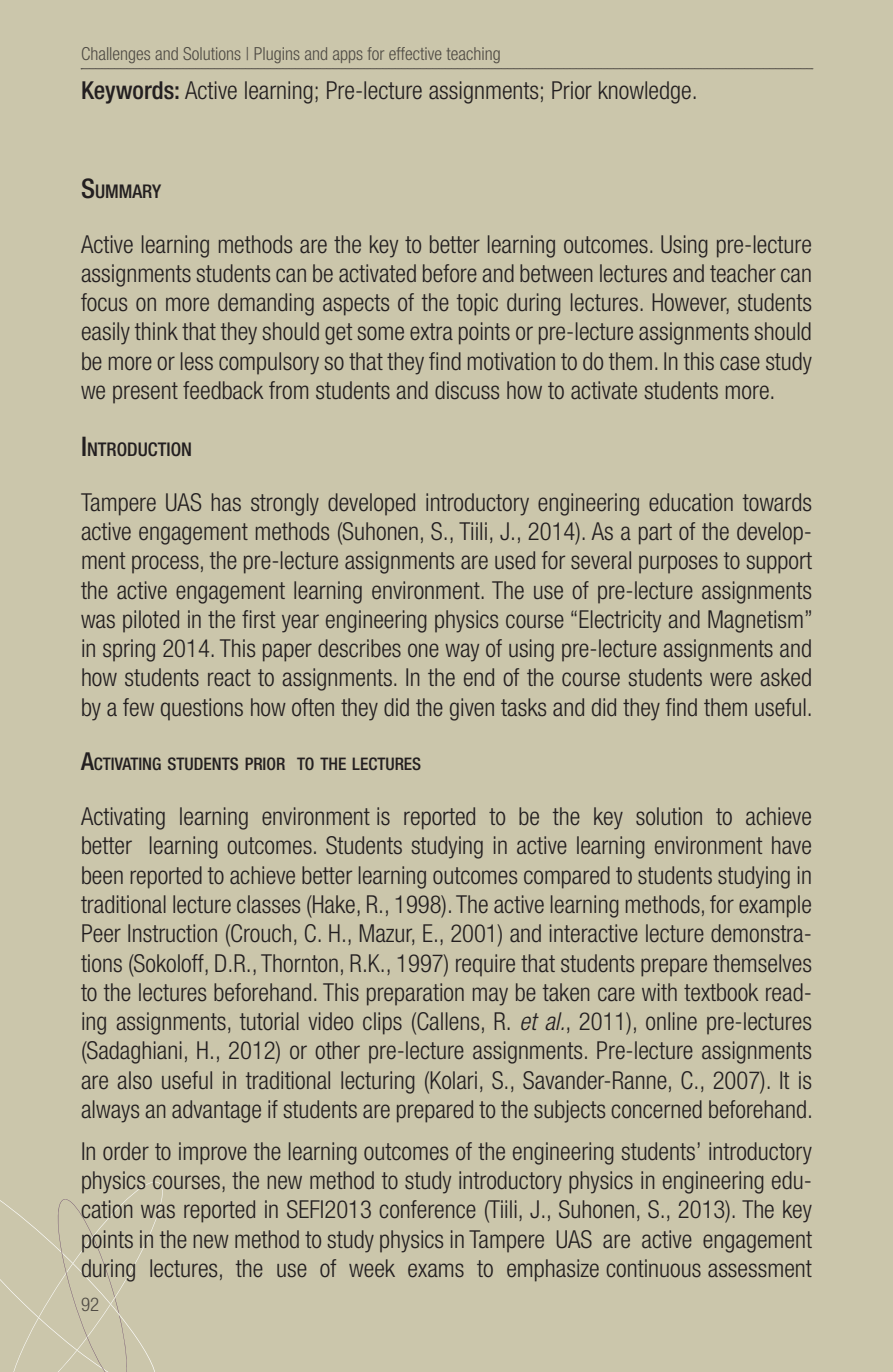
<style>
.page{position:relative;width:893px;height:1372px;background:#fff}
.page>*{position:absolute;margin:0;border:0;box-sizing:border-box;transform-origin:0 0}
.t1{font:300 condensed 24.75px/29.2px "Helvetica Neue LT Std";color:#231f20;text-align:justify}
.titulo{font:500 condensed 18.9px "Helvetica Neue LT Std";color:#231f20}
.t2{font:300 condensed 18.9px "Helvetica Neue LT Pro";color:#4f4b44}
.t3{font:300 condensed 18px "Helvetica Neue LT Pro";color:#4f4b44}
.subtitle{font:500 condensed 17.32px "Helvetica Neue LT Std";color:#231f20}
.s1{font-weight:500}
.s2{font-size:27px}
.s3{font-size:24.75px}
.s4{font-style:italic}
</style>
<div class="page">
<div style="left:0;top:0;width:893px;height:1371px;background:#cbc6ab"></div>
<svg style="left:0;top:1181px;width:163px;height:190px"></svg>
<svg style="left:81px;top:68px;width:732px;height:1px"></svg>
<p class="t3" style="left:81px;top:44px;width:421px">Challenges and Solutions | Plugins and apps for effective teaching</p>
<p class="t1" style="left:81px;top:75px;width:618px"><span class="s1">Keywords:</span> Active learning; Pre-lecture assignments; Prior knowledge.</p>
<p class="titulo" style="left:81px;top:180px;width:82px"><span class="s2">S</span>UMMARY</p>
<p class="t1" style="left:81px;top:229px;width:733px">Active learning methods are the key to better learning outcomes. Using pre-lecture assignments students can be activated before and between lectures and teacher can focus on more demanding aspects of the topic during lectures. However, students easily think that they should get some extra points or pre-lecture assignments should be more or less compulsory so that they find motivation to do them. In this case study we present feedback from students and discuss how to activate students more.</p>
<p class="titulo" style="left:81px;top:438px;width:113px"><span class="s2">I</span>NTRODUCTION</p>
<p class="t1" style="left:81px;top:487px;width:733px">Tampere UAS has strongly developed introductory engineering education towards active engagement methods (Suhonen, S., Tiili, J., 2014). As a part of the develop&shy;ment process, the pre-lecture assignments are used for several purposes to support the active engagement learning environment. The use of pre-lecture assignments was piloted in the first year engineering physics course “Electricity and Magnetism” in spring 2014. This paper describes one way of using pre-lecture assignments and how students react to assignments. In the end of the course students were asked by a few questions how often they did the given tasks and did they find them useful.</p>
<p class="subtitle" style="left:81px;top:754px;width:342px"><span class="s3">A</span>CTIVATING STUDENTS PRIOR TO THE LECTURES</p>
<p class="t1" style="left:81px;top:801px;width:733px">Activating learning environment is reported to be the key solution to achieve better learning outcomes. Students studying in active learning environment have been reported to achieve better learning outcomes compared to students studying in traditional lecture classes (Hake, R., 1998). The active learning methods, for example Peer Instruction (Crouch, C. H., Mazur, E., 2001) and interactive lecture demonstra&shy;tions (Sokoloff, D.R., Thornton, R.K., 1997) require that students prepare themselves to the lectures beforehand. This preparation may be taken care with textbook read&shy;ing assignments, tutorial video clips (Callens, R. <span class="s4">et al.</span>, 2011), online pre-lectures (Sadaghiani, H., 2012) or other pre-lecture assignments. Pre-lecture assignments are also useful in traditional lecturing (Kolari, S., Savander-Ranne, C., 2007). It is always an advantage if students are prepared to the subjects concerned beforehand.</p>
<p class="t1" style="left:81px;top:1136px;width:732px">In order to improve the learning outcomes of the engineering students’ introductory physics courses, the new method to study introductory physics in engineering edu&shy;cation was reported in SEFI2013 conference (Tiili, J., Suhonen, S., 2013). The key points in the new method to study physics in Tampere UAS are active engagement during lectures, the use of week exams to emphasize continuous assessment</p>
<p class="t2" style="left:81px;top:1292px;width:20px">92</p>
</div>
